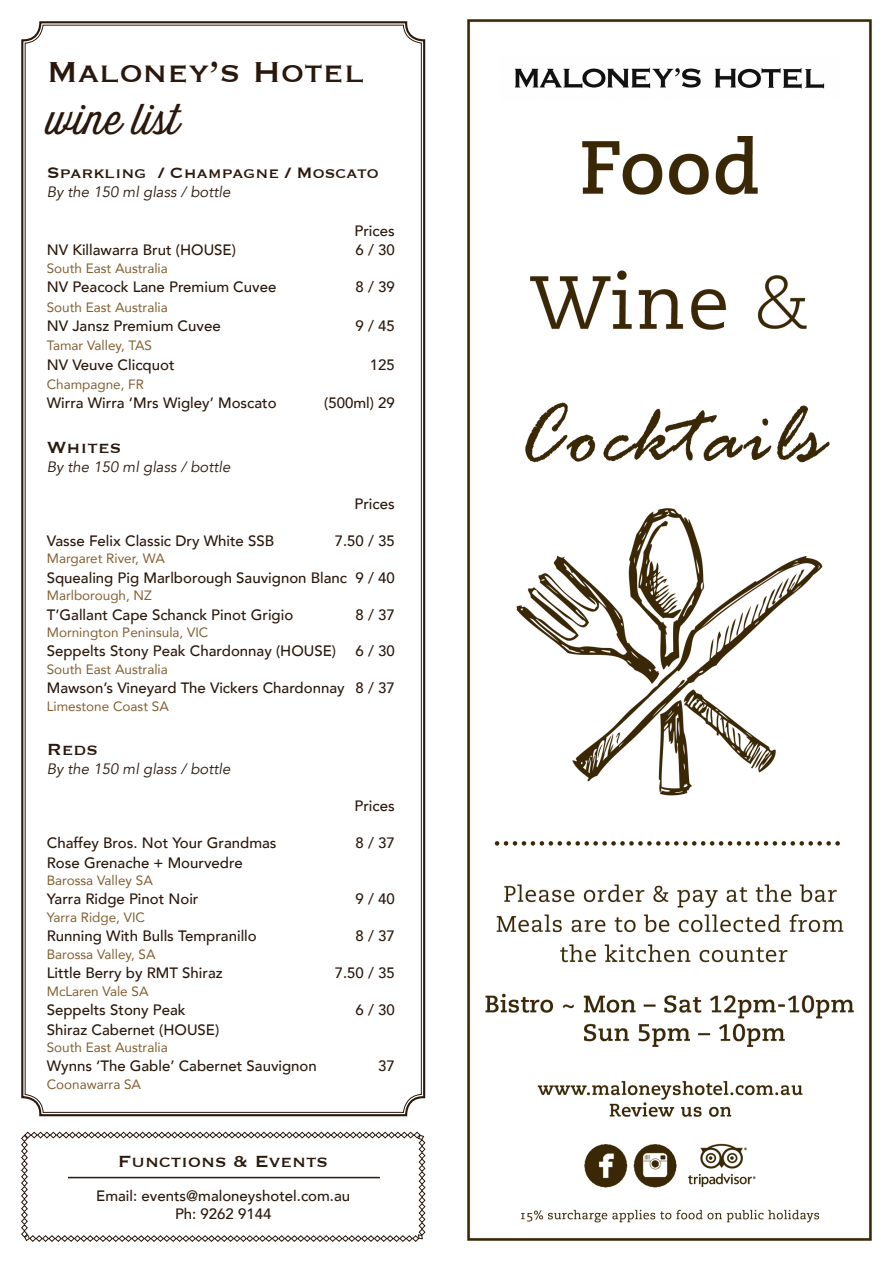
<style>
.page{position:relative;width:893px;height:1263px;background:#fff}
.page>*{position:absolute;margin:0;border:0;box-sizing:border-box;transform-origin:0 0}
.t1{font:300 42px "Thirsty Script";color:#2b180c}
.t2{font:37.5px "Copperplate";color:#2b180c}
.t3{font:21px "Copperplate";color:#2b180c}
.t4{font:19.5px "Copperplate";color:#2b180c}
.t5{font:500 15px/18px "Avenir";color:#2b180c;text-align:center}
.t6{font:italic 15px "Avenir";color:#2b180c}
.t7{font:13.5px "Avenir";color:#825f31}
</style>
<div class="page">
<svg style="left:21px;top:21px;width:405px;height:1096px"></svg>
<img style="left:467px;top:19px;width:405px;height:1222px">
<svg style="left:21px;top:1131px;width:405px;height:111px"></svg>
<hr style="left:68px;top:1177px;width:312px;height:1px;background:#2b180c">
<h2 class="t2" style="left:47px;top:47px;width:319px">Maloney’s Hotel</h2>
<h1 class="t1" style="left:47px;top:89px;width:135px">wine list</h1>
<h3 class="t4" style="left:47px;top:160px;width:334px">Sparkling / Champagne / Moscato</h3>
<p class="t6" style="left:47px;top:183px;width:185px">By the 150 ml glass / bottle</p>
<p class="t5" style="left:354px;top:221px;width:42px">Prices</p>
<p class="t5" style="left:47px;top:240px;width:191px">NV Killawarra Brut (HOUSE)</p>
<p class="t5" style="left:356px;top:240px;width:41px">6 / 30</p>
<p class="t7" style="left:47px;top:257px;width:123px">South East Australia</p>
<p class="t5" style="left:47px;top:277px;width:231px">NV Peacock Lane Premium Cuvee</p>
<p class="t5" style="left:356px;top:277px;width:41px">8 / 39</p>
<p class="t7" style="left:47px;top:296px;width:123px">South East Australia</p>
<p class="t5" style="left:47px;top:316px;width:175px">NV Jansz Premium Cuvee</p>
<p class="t5" style="left:356px;top:316px;width:41px">9 / 45</p>
<p class="t7" style="left:47px;top:335px;width:107px">Tamar Valley, TAS</p>
<p class="t5" style="left:47px;top:355px;width:129px">NV Veuve Clicquot</p>
<p class="t5" style="left:370px;top:355px;width:27px">125</p>
<p class="t7" style="left:47px;top:374px;width:99px">Champagne, FR</p>
<p class="t5" style="left:47px;top:393px;width:231px">Wirra Wirra ‘Mrs Wigley’ Moscato</p>
<p class="t5" style="left:324px;top:393px;width:72px">(500ml) 29</p>
<h3 class="t3" style="left:47px;top:433px;width:76px">Whites</h3>
<p class="t6" style="left:47px;top:458px;width:185px">By the 150 ml glass / bottle</p>
<p class="t5" style="left:354px;top:494px;width:42px">Prices</p>
<p class="t5" style="left:47px;top:531px;width:229px">Vasse Felix Classic Dry White SSB</p>
<p class="t5" style="left:335px;top:531px;width:62px">7.50 / 35</p>
<p class="t7" style="left:47px;top:548px;width:120px">Margaret River, WA</p>
<p class="t5" style="left:47px;top:568px;width:349px">Squealing Pig Marlborough Sauvignon Blanc 9 / 40</p>
<p class="t7" style="left:47px;top:585px;width:107px">Marlborough, NZ</p>
<p class="t5" style="left:47px;top:604px;width:248px">T’Gallant Cape Schanck Pinot Grigio</p>
<p class="t5" style="left:356px;top:604px;width:41px">8 / 37</p>
<p class="t7" style="left:47px;top:622px;width:163px">Mornington Peninsula, VIC</p>
<p class="t5" style="left:47px;top:641px;width:291px">Seppelts Stony Peak Chardonnay (HOUSE)</p>
<p class="t5" style="left:356px;top:641px;width:41px">6 / 30</p>
<p class="t7" style="left:47px;top:658px;width:123px">South East Australia</p>
<p class="t5" style="left:47px;top:678px;width:349px">Mawson’s Vineyard The Vickers Chardonnay 8 / 37</p>
<p class="t7" style="left:47px;top:695px;width:124px">Limestone Coast SA</p>
<h3 class="t3" style="left:47px;top:736px;width:53px">Reds</h3>
<p class="t6" style="left:47px;top:760px;width:185px">By the 150 ml glass / bottle</p>
<p class="t5" style="left:354px;top:796px;width:42px">Prices</p>
<p class="t5" style="left:47px;top:833px;width:231px">Chaffey Bros. Not Your Grandmas</p>
<p class="t5" style="left:356px;top:833px;width:41px">8 / 37</p>
<p class="t5" style="left:47px;top:852px;width:197px">Rose Grenache + Mourvedre</p>
<p class="t7" style="left:47px;top:869px;width:108px">Barossa Valley SA</p>
<p class="t5" style="left:47px;top:889px;width:153px">Yarra Ridge Pinot Noir</p>
<p class="t5" style="left:356px;top:889px;width:41px">9 / 40</p>
<p class="t7" style="left:47px;top:906px;width:100px">Yarra Ridge, VIC</p>
<p class="t5" style="left:47px;top:926px;width:211px">Running With Bulls Tempranillo</p>
<p class="t5" style="left:356px;top:926px;width:41px">8 / 37</p>
<p class="t7" style="left:47px;top:943px;width:110px">Barossa Valley, SA</p>
<p class="t5" style="left:47px;top:963px;width:178px">Little Berry by RMT Shiraz</p>
<p class="t5" style="left:335px;top:963px;width:62px">7.50 / 35</p>
<p class="t7" style="left:47px;top:980px;width:103px">McLaren Vale SA</p>
<p class="t5" style="left:47px;top:1000px;width:140px">Seppelts Stony Peak</p>
<p class="t5" style="left:356px;top:1000px;width:41px">6 / 30</p>
<p class="t5" style="left:47px;top:1019px;width:174px">Shiraz Cabernet (HOUSE)</p>
<p class="t7" style="left:47px;top:1036px;width:123px">South East Australia</p>
<p class="t5" style="left:47px;top:1056px;width:272px">Wynns ‘The Gable’ Cabernet Sauvignon</p>
<p class="t5" style="left:378px;top:1056px;width:18px">37</p>
<p class="t7" style="left:47px;top:1073px;width:96px">Coonawarra SA</p>
<h3 class="t3" style="left:118px;top:1148px;width:212px">Functions &amp; Events</h3>
<p class="t5" style="left:96px;top:1186px;width:256px">Email: events@maloneyshotel.com.au<br>Ph: 9262 9144</p>
</div>
